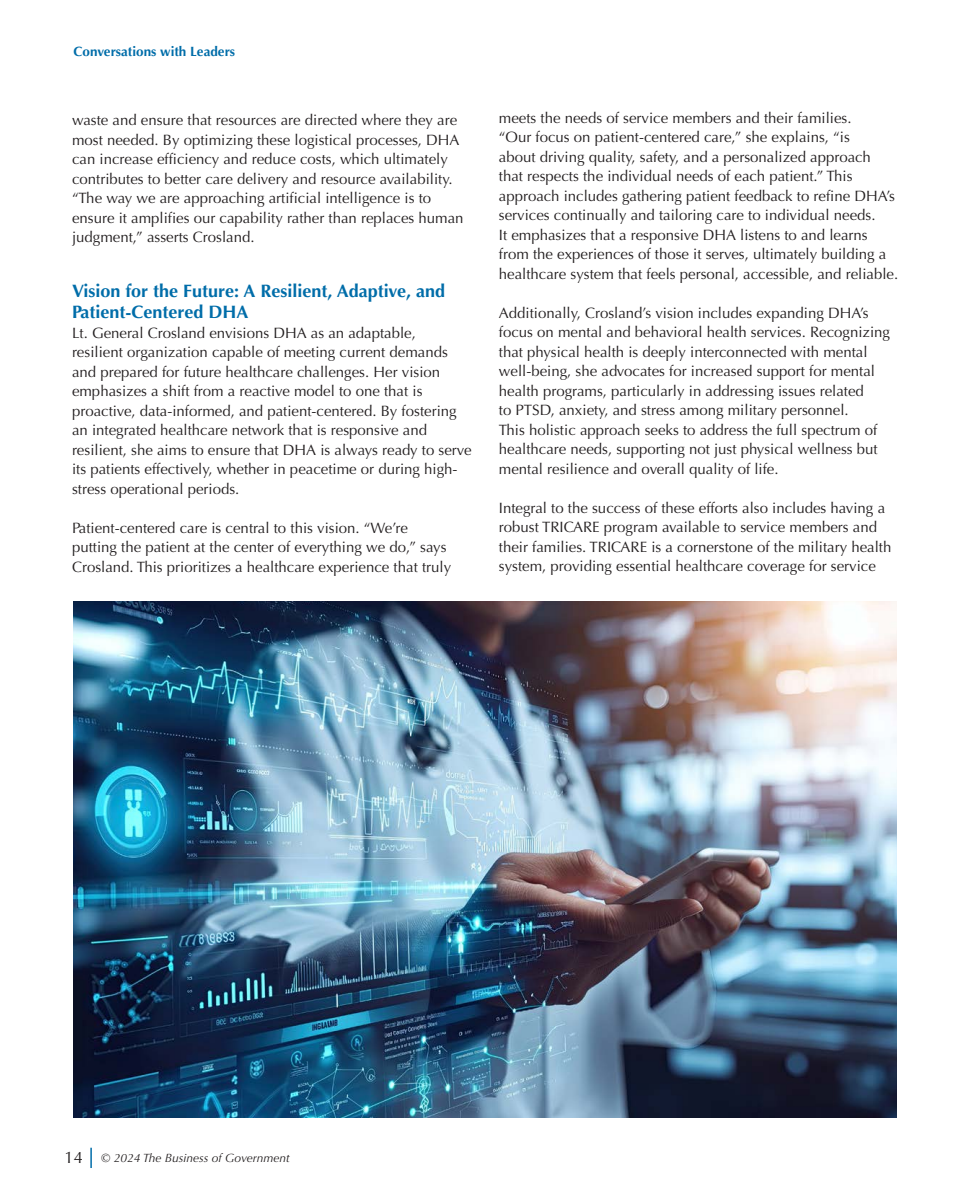
<style>
.page{position:relative;width:972px;height:1188px;background:#fff}
.page>*{position:absolute;margin:0;border:0;box-sizing:border-box;transform-origin:0 0}
.Heading_2{font:700 18px/21.6px "Optima";color:#006da9}
.Body_Text{font:15px/19.5px "Optima";color:#231f20}
.t1{font:700 13.5px "Optima";color:#006da9}
.t2{font:italic 12px "Optima";color:#231f20}
.s1{font-style:normal;font-size:16.5px}
</style>
<div class="page">
<hr style="left:90px;top:1148px;width:2px;height:20px;background:#006da9">
<img style="left:73px;top:602px;width:823px;height:515px">
<p class="t1" style="left:74px;top:44px;width:163px">Conversations with Leaders</p>
<p class="Body_Text" style="left:72px;top:110px;width:393px">waste and ensure that resources are directed where they are most needed. By optimizing these logistical processes, DHA can increase efficiency and reduce costs, which ultimately contributes to better care delivery and resource availability. “The way we are approaching artificial intelligence is to ensure it amplifies our capability rather than replaces human judgment,” asserts Crosland.</p>
<p class="Heading_2" style="left:72px;top:280px;width:375px">Vision for the Future: A Resilient, Adaptive, and<br>Patient-Centered DHA</p>
<p class="Body_Text" style="left:72px;top:323px;width:401px">Lt. General Crosland envisions DHA as an adaptable,<br>resilient organization capable of meeting current demands and prepared for future healthcare challenges. Her vision emphasizes a shift from a reactive model to one that is proactive, data-informed, and patient-centered. By fostering an integrated healthcare network that is responsive and resilient, she aims to ensure that DHA is always ready to serve its patients effectively, whether in peacetime or during high&shy;stress operational periods.</p>
<p class="Body_Text" style="left:72px;top:518px;width:381px">Patient-centered care is central to this vision. “We’re putting the patient at the center of everything we do,” says<br>Crosland. This prioritizes a healthcare experience that truly</p>
<p class="Body_Text" style="left:499px;top:108px;width:401px">meets the needs of service members and their families.<br>“Our focus on patient-centered care,” she explains, “is<br>about driving quality, safety, and a personalized approach that respects the individual needs of each patient.” This approach includes gathering patient feedback to refine DHA’s services continually and tailoring care to individual needs.<br>It emphasizes that a responsive DHA listens to and learns from the experiences of those it serves, ultimately building a healthcare system that feels personal, accessible, and reliable.</p>
<p class="Body_Text" style="left:499px;top:303px;width:393px">Additionally, Crosland’s vision includes expanding DHA’s focus on mental and behavioral health services. Recognizing that physical health is deeply interconnected with mental well-being, she advocates for increased support for mental health programs, particularly in addressing issues related<br>to PTSD, anxiety, and stress among military personnel.<br>This holistic approach seeks to address the full spectrum of healthcare needs, supporting not just physical wellness but mental resilience and overall quality of life.</p>
<p class="Body_Text" style="left:499px;top:498px;width:394px">Integral to the success of these efforts also includes having a robust TRICARE program available to service members and their families. TRICARE is a cornerstone of the military health system, providing essential healthcare coverage for service</p>
<p class="t2" style="left:65px;top:1151px;width:227px"><span class="s1">14</span> © 2024 The Business of Government</p>
</div>
